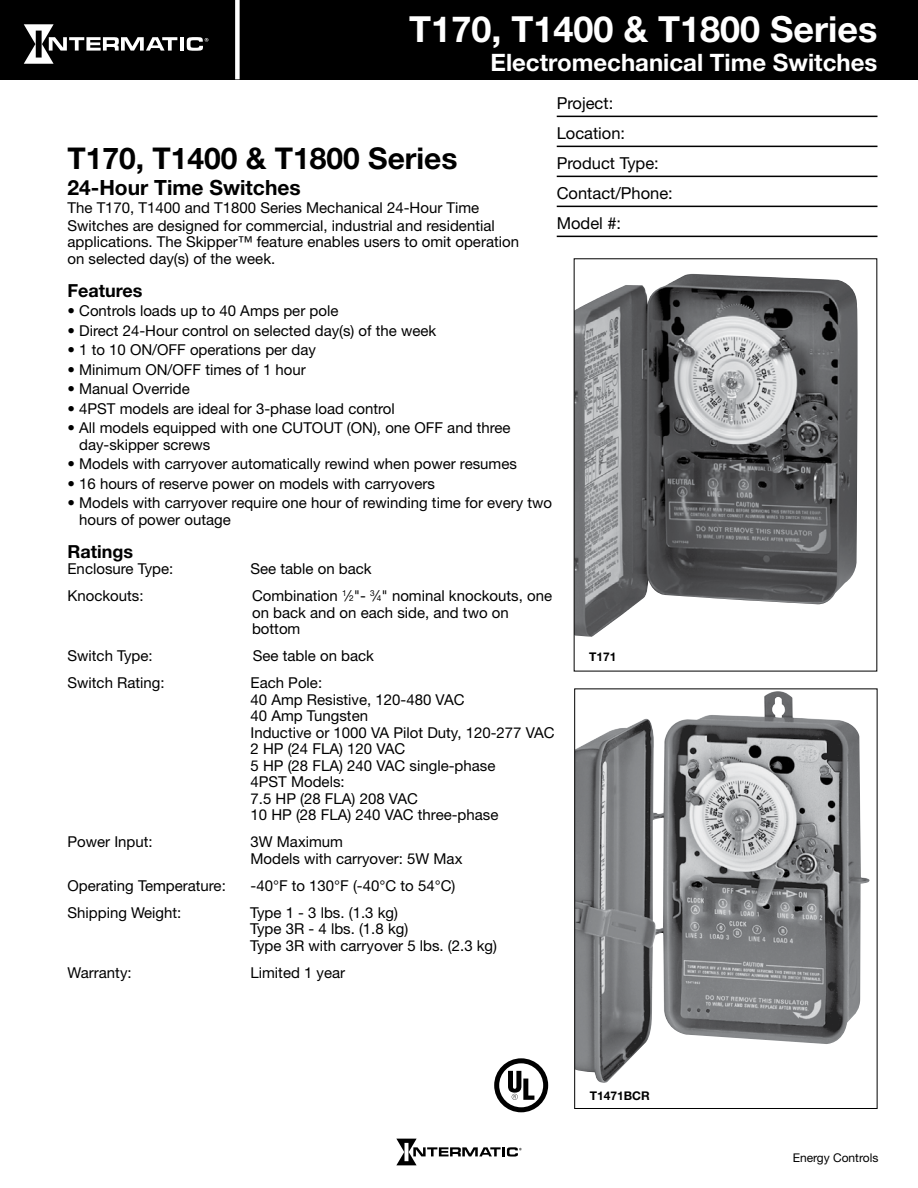
<style>
.page{position:relative;width:918px;height:1188px;background:#fff}
.page>*{position:absolute;margin:0;border:0;box-sizing:border-box;transform-origin:0 0}
.t1{font:700 36px "Helvetica Neue LT Std";color:#fff}
.t2{font:700 30px "Helvetica Neue LT Std";color:#000}
.t3{font:700 24px "Helvetica Neue LT Std";color:#fff}
.t4{font:700 21px "Helvetica Neue LT Std";color:#000}
.t5{font:700 18px "Helvetica Neue LT Std";color:#000}
.t6{font:16.5px/30px "Helvetica Neue LT Std";color:#000}
.t7{font:15px/16.5px "Helvetica Neue LT Std";color:#000}
.t8{font:12px "Helvetica Neue LT Std";color:#000}
.t9{font:700 12px "Helvetica Neue LT Std";color:#000}
.s1{font-size:8.25px}
</style>
<div class="page">
<svg style="left:396px;top:1139px;width:126px;height:26px"></svg>
<div style="left:0;top:0;width:918px;height:80px;background:#000"></div>
<hr style="left:180px;top:37px;width:4px;height:14px;background:#fff">
<svg style="left:187px;top:37px;width:21px;height:14px"></svg>
<svg style="left:24px;top:24px;width:153px;height:40px"></svg>
<div style="left:235px;top:0;width:5px;height:79px;background:#fff"></div>
<hr style="left:557px;top:116px;width:321px;height:1px;background:#000">
<hr style="left:557px;top:146px;width:321px;height:1px;background:#000">
<hr style="left:557px;top:176px;width:321px;height:1px;background:#000">
<hr style="left:557px;top:206px;width:321px;height:1px;background:#000">
<hr style="left:557px;top:236px;width:321px;height:1px;background:#000">
<img style="left:576px;top:274px;width:282px;height:363px">
<img style="left:576px;top:691px;width:294px;height:392px">
<div style="left:574px;top:688px;width:304px;height:421px;border:1px solid #000"></div>
<svg style="left:494px;top:1058px;width:54px;height:54px"></svg>
<h1 class="t1" style="left:409px;top:7px;width:470px">T170, T1400 &amp; T1800 Series</h1>
<h3 class="t3" style="left:490px;top:48px;width:388px">Electromechanical Time Switches</h3>
<p class="t6" style="left:557px;top:88px;width:118px">Project:<br>Location:<br>Product Type:<br>Contact/Phone:<br>Model #:</p>
<h2 class="t2" style="left:68px;top:140px;width:392px">T170, T1400 &amp; T1800 Series</h2>
<h3 class="t4" style="left:68px;top:174px;width:235px">24-Hour Time Switches</h3>
<p class="t7" style="left:68px;top:198px;width:429px;line-height:18px">The T170, T1400 and T1800 Series Mechanical 24-Hour Time<br>Switches are designed for commercial, industrial and residential</p>
<p class="t7" style="left:68px;top:233px;width:453px">applications. The Skipper™ feature enables users to omit operation on selected day(s) of the week.</p>
<p class="t5" style="left:68px;top:279px;width:77px">Features</p>
<p class="t7" style="left:68px;top:302px;width:272px">• Controls loads up to 40 Amps per pole</p>
<p class="t7" style="left:68px;top:322px;width:370px">• Direct 24-Hour control on selected day(s) of the week</p>
<p class="t7" style="left:68px;top:341px;width:250px">• 1 to 10 ON/OFF operations per day</p>
<p class="t7" style="left:68px;top:361px;width:240px">• Minimum ON/OFF times of 1 hour</p>
<p class="t7" style="left:68px;top:380px;width:124px">• Manual Override</p>
<p class="t7" style="left:68px;top:400px;width:329px">• 4PST models are ideal for 3-phase load control</p>
<p class="t7" style="left:79px;top:419px;width:433px;text-indent:-12px">• All models equipped with one CUTOUT (ON), one OFF and three day-skipper screws</p>
<p class="t7" style="left:68px;top:455px;width:451px">• Models with carryover automatically rewind when power resumes</p>
<p class="t7" style="left:68px;top:475px;width:369px">• 16 hours of reserve power on models with carryovers</p>
<p class="t7" style="left:79px;top:494px;width:475px;text-indent:-12px">• Models with carryover require one hour of rewinding time for every two hours of power outage</p>
<p class="t5" style="left:68px;top:540px;width:67px">Ratings</p>
<p class="t7" style="left:68px;top:560px;width:107px">Enclosure Type:</p>
<p class="t7" style="left:250px;top:560px;width:123px">See table on back</p>
<p class="t7" style="left:68px;top:587px;width:78px">Knockouts:</p>
<p class="t7" style="left:252px;top:587px;width:302px">Combination <sup>1</sup>⁄<span class="s1">2</span>"- <sup>3</sup>⁄<span class="s1">4</span>" nominal knockouts, one on back and on each side, and two on bottom</p>
<p class="t7" style="left:68px;top:647px;width:87px">Switch Type:</p>
<p class="t7" style="left:253px;top:647px;width:123px">See table on back</p>
<p class="t7" style="left:68px;top:674px;width:99px">Switch Rating:</p>
<p class="t7" style="left:251px;top:674px;width:306px">Each Pole:<br>40 Amp Resistive, 120-480 VAC<br>40 Amp Tungsten<br>Inductive or 1000 VA Pilot Duty, 120-277 VAC<br>2 HP (24 FLA) 120 VAC<br>5 HP (28 FLA) 240 VAC single-phase<br>4PST Models:<br>7.5 HP (28 FLA) 208 VAC<br>10 HP (28 FLA) 240 VAC three-phase</p>
<p class="t7" style="left:68px;top:833px;width:87px">Power Input:</p>
<p class="t7" style="left:251px;top:833px;width:213px">3W Maximum<br>Models with carryover: 5W Max</p>
<p class="t7" style="left:68px;top:877px;width:160px">Operating Temperature:</p>
<p class="t7" style="left:251px;top:877px;width:206px">-40°F to 130°F (-40°C to 54°C)</p>
<p class="t7" style="left:68px;top:904px;width:115px">Shipping Weight:</p>
<p class="t7" style="left:250px;top:904px;width:248px">Type 1 - 3 lbs. (1.3 kg)<br>Type 3R - 4 lbs. (1.8 kg)<br>Type 3R with carryover 5 lbs. (2.3 kg)</p>
<p class="t7" style="left:68px;top:964px;width:66px">Warranty:</p>
<p class="t7" style="left:251px;top:964px;width:96px">Limited 1 year</p>
<p class="t9" style="left:589px;top:650px;width:29px">T171</p>
<p class="t9" style="left:590px;top:1089px;width:62px">T1471BCR</p>
<p class="t8" style="left:793px;top:1151px;width:87px">Energy Controls</p>
</div>
